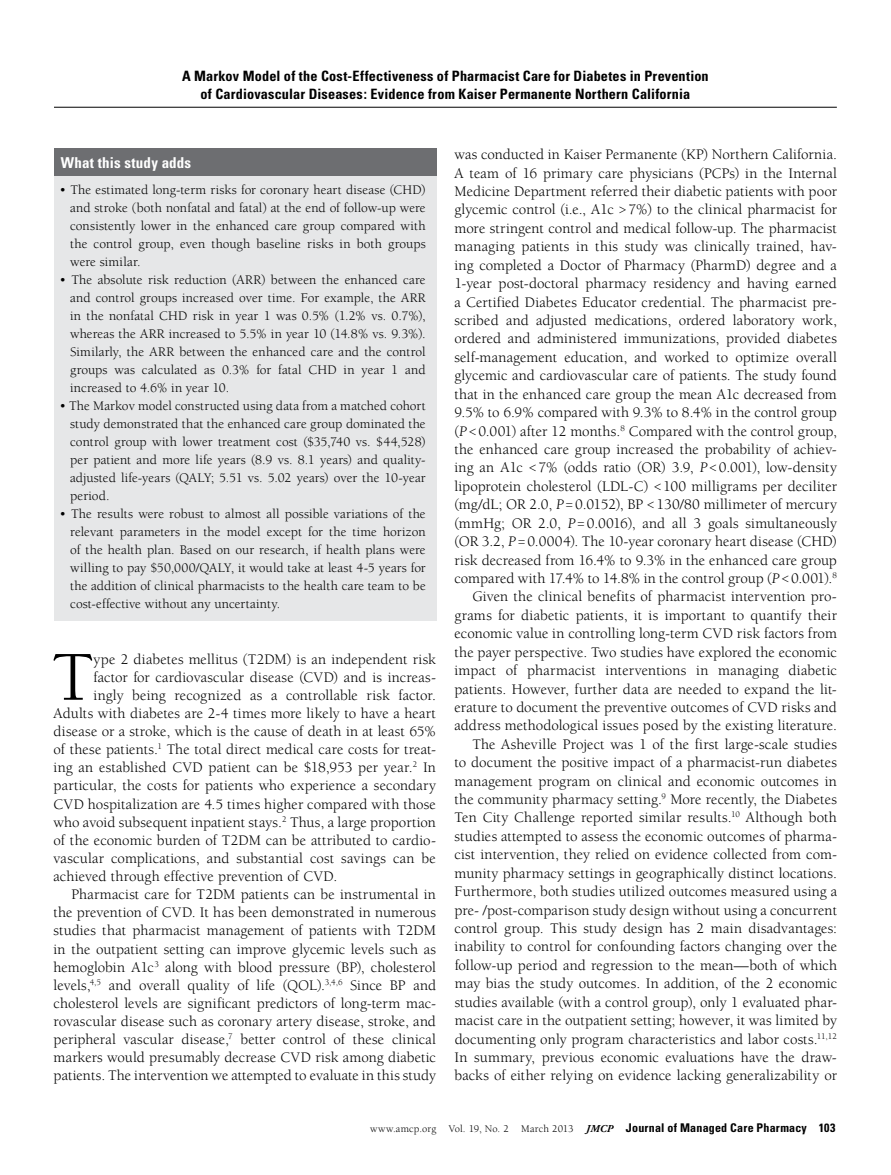
<style>
.page{position:relative;width:891px;height:1175px;background:#fff}
.page>*{position:absolute;margin:0;border:0;box-sizing:border-box;transform-origin:0 0}
.t1{font:72px "Berkeley Pro";color:#000}
.t2{font:15px/18.5px "Berkeley Pro";letter-spacing:.005em;color:#000;text-align:right}
.t3{font:700 condensed 15px "Univers";letter-spacing:.015em;color:#fff}
.t4{font:700 condensed 14.25px/18px "Univers";letter-spacing:.01em;color:#000;text-align:center}
.t5{font:13.5px/18px "Berkeley Pro";letter-spacing:.01em;color:#000;text-align:justify}
.t6{font:10.5px "Berkeley Pro";letter-spacing:.01em;color:#000}
.s1{font-style:italic}
.s2{font-family:"Adobe Garamond Pro";font-weight:700;font-style:italic}
.s3{font-family:"Univers";font-weight:700;font-stretch:condensed;font-size:12px}
</style>
<div class="page">
<hr style="left:54px;top:107px;width:783px;height:1px;background:#000">
<div style="left:54px;top:158px;width:382px;height:462px;background:#e6e7e8"></div>
<div style="left:54px;top:148px;width:382px;height:28px;background:#6d6e71"></div>
<p class="t4" style="left:182px;top:67px;width:528px">A Markov Model of the Cost-Effectiveness of Pharmacist Care for Diabetes in Prevention of Cardiovascular Diseases: Evidence from Kaiser Permanente Northern California</p>
<p class="t3" style="left:61px;top:154px;width:132px">What this study adds</p>
<p class="t5" style="left:70px;top:181px;width:357px;text-indent:-11px">• The estimated long-term risks for coronary heart disease (CHD) and stroke (both nonfatal and fatal) at the end of follow-up were consistently lower in the enhanced care group compared with the control group, even though baseline risks in both groups were similar.</p>
<p class="t5" style="left:70px;top:271px;width:357px;text-indent:-11px">• The absolute risk reduction (ARR) between the enhanced care and control groups increased over time. For example, the ARR in the nonfatal CHD risk in year 1 was 0.5% (1.2% vs. 0.7%), whereas the ARR increased to 5.5% in year 10 (14.8% vs. 9.3%).<br>Similarly, the ARR between the enhanced care and the control groups was calculated as 0.3% for fatal CHD in year 1 and increased to 4.6% in year 10.</p>
<p class="t5" style="left:70px;top:397px;width:357px;text-indent:-11px">• The Markov model constructed using data from a matched cohort study demonstrated that the enhanced care group dominated the control group with lower treatment cost ($35,740 vs. $44,528) per patient and more life years (8.9 vs. 8.1 years) and quality&shy;adjusted life-years (QALY; 5.51 vs. 5.02 years) over the 10-year period.</p>
<p class="t5" style="left:70px;top:505px;width:357px;text-indent:-11px">• The results were robust to almost all possible variations of the relevant parameters in the model except for the time horizon of the health plan. Based on our research, if health plans were willing to pay $50,000/QALY, it would take at least 4-5 years for the addition of clinical pharmacists to the health care team to be cost-effective without any uncertainty.</p>
<h1 class="t1" style="left:52px;top:637px;width:43px">T</h1>
<p class="t2" style="left:93px;top:649px;width:344px">ype 2 diabetes mellitus (T2DM) is an independent risk</p>
<p class="t2" style="left:93px;top:668px;width:344px">factor for cardiovascular disease (CVD) and is increas-</p>
<p class="t2" style="left:93px;top:686px;width:344px">ingly being recognized as a controllable risk factor.</p>
<p class="t2" style="left:54px;top:704px;width:384px">Adults with diabetes are 2-4 times more likely to have a heart</p>
<p class="t2" style="left:54px;top:722px;width:384px">disease or a stroke, which is the cause of death in at least 65%</p>
<p class="t2" style="left:54px;top:740px;width:384px">of these patients.<sup>1</sup> The total direct medical care costs for treat-</p>
<p class="t2" style="left:54px;top:758px;width:384px">ing an established CVD patient can be $18,953 per year.<sup>2</sup> In</p>
<p class="t2" style="left:54px;top:776px;width:384px">particular, the costs for patients who experience a secondary</p>
<p class="t2" style="left:54px;top:794px;width:384px">CVD hospitalization are 4.5 times higher compared with those</p>
<p class="t2" style="left:53px;top:812px;width:384px">who avoid subsequent inpatient stays.<sup>2</sup> Thus, a large proportion</p>
<p class="t2" style="left:54px;top:831px;width:384px">of the economic burden of T2DM can be attributed to cardio-</p>
<p class="t2" style="left:54px;top:849px;width:384px">vascular complications, and substantial cost savings can be</p>
<p class="t2" style="left:54px;top:867px;width:285px">achieved through effective prevention of CVD.</p>
<p class="t2" style="left:72px;top:885px;width:366px">Pharmacist care for T2DM patients can be instrumental in</p>
<p class="t2" style="left:54px;top:903px;width:384px">the prevention of CVD. It has been demonstrated in numerous</p>
<p class="t2" style="left:54px;top:921px;width:384px">studies that pharmacist management of patients with T2DM</p>
<p class="t2" style="left:54px;top:939px;width:384px">in the outpatient setting can improve glycemic levels such as</p>
<p class="t2" style="left:53px;top:957px;width:384px">hemoglobin A1c<sup>3</sup> along with blood pressure (BP), cholesterol</p>
<p class="t2" style="left:54px;top:976px;width:384px">levels,<sup>4,5</sup> and overall quality of life (QOL).<sup>3,4,6</sup> Since BP and</p>
<p class="t2" style="left:54px;top:994px;width:384px">cholesterol levels are significant predictors of long-term mac-</p>
<p class="t2" style="left:54px;top:1012px;width:384px">rovascular disease such as coronary artery disease, stroke, and</p>
<p class="t2" style="left:54px;top:1030px;width:384px">peripheral vascular disease,<sup>7</sup> better control of these clinical</p>
<p class="t2" style="left:54px;top:1048px;width:384px">markers would presumably decrease CVD risk among diabetic</p>
<p class="t2" style="left:54px;top:1066px;width:384px">patients. The intervention we attempted to evaluate in this study</p>
<p class="t2" style="left:454px;top:145px;width:384px">was conducted in Kaiser Permanente (KP) Northern California.<br>A team of 16 primary care physicians (PCPs) in the Internal Medicine Department referred their diabetic patients with poor glycemic control (i.e., A1c &gt;7%) to the clinical pharmacist for more stringent control and medical follow-up. The pharmacist managing patients in this study was clinically trained, hav&shy;ing completed a Doctor of Pharmacy (PharmD) degree and a 1-year post-doctoral pharmacy residency and having earned a Certified Diabetes Educator credential. The pharmacist pre&shy;scribed and adjusted medications, ordered laboratory work, ordered and administered immunizations, provided diabetes self-management education, and worked to optimize overall glycemic and cardiovascular care of patients. The study found that in the enhanced care group the mean A1c decreased from 9.5% to 6.9% compared with 9.3% to 8.4% in the control group (<span class="s1">P</span>&lt;0.001) after 12 months.<sup>8</sup> Compared with the control group, the enhanced care group increased the probability of achiev&shy;ing an A1c &lt;7% (odds ratio (OR) 3.9, <span class="s1">P</span>&lt;0.001), low-density lipoprotein cholesterol (LDL-C) &lt;100 milligrams per deciliter (mg/dL; OR 2.0, <span class="s1">P</span>=0.0152), BP &lt;130/80 millimeter of mercury (mmHg; OR 2.0, <span class="s1">P</span>=0.0016), and all 3 goals simultaneously (OR 3.2, <span class="s1">P</span>=0.0004). The 10-year coronary heart disease (CHD) risk decreased from 16.4% to 9.3% in the enhanced care group compared with 17.4% to 14.8% in the control group (<span class="s1">P</span>&lt;0.001).<sup>8<br></sup>Given the clinical benefits of pharmacist intervention pro&shy;grams for diabetic patients, it is important to quantify their economic value in controlling long-term CVD risk factors from the payer perspective. Two studies have explored the economic impact of pharmacist interventions in managing diabetic patients. However, further data are needed to expand the lit&shy;erature to document the preventive outcomes of CVD risks and address methodological issues posed by the existing literature.<br>The Asheville Project was 1 of the first large-scale studies<br>to document the positive impact of a pharmacist-run diabetes management program on clinical and economic outcomes in the community pharmacy setting.<sup>9</sup> More recently, the Diabetes Ten City Challenge reported similar results.<sup>10</sup> Although both studies attempted to assess the economic outcomes of pharma&shy;cist intervention, they relied on evidence collected from com&shy;munity pharmacy settings in geographically distinct locations.<br>Furthermore, both studies utilized outcomes measured using a pre- /post-comparison study design without using a concurrent control group. This study design has 2 main disadvantages: inability to control for confounding factors changing over the follow-up period and regression to the mean—both of which may bias the study outcomes. In addition, of the 2 economic studies available (with a control group), only 1 evaluated phar&shy;macist care in the outpatient setting; however, it was limited by documenting only program characteristics and labor costs.<sup>11,12<br></sup>In summary, previous economic evaluations have the draw&shy;backs of either relying on evidence lacking generalizability or</p>
<p class="t6" style="left:370px;top:1122px;width:467px">www.amcp.org Vol. 19, No. 2 March 2013 <span class="s2">JMCP</span> <span class="s3">Journal of Managed Care Pharmacy 103</span></p>
</div>
